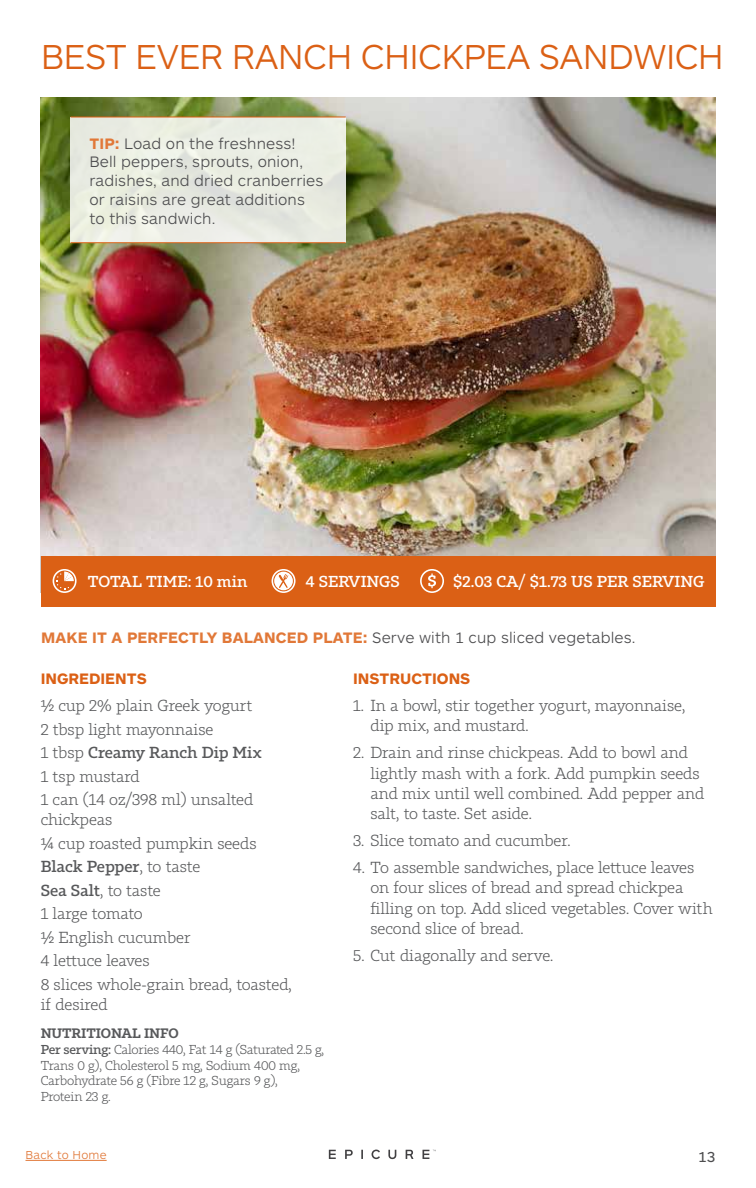
<style>
.page{position:relative;width:756px;height:1188px;background:#fff}
.page>*{position:absolute;margin:0;border:0;box-sizing:border-box;transform-origin:0 0}
.t1{font:300 36px "ARS Maquette Pro";letter-spacing:-.02em;color:#db6015}
.t2{font:300 15.75px/23.5px "Tabac Slab";color:#58595b}
.t3{font:300 15.75px/18.8px "ARS Maquette Pro";letter-spacing:.01em;color:#4d4d4f}
.t4{font:700 15.75px "ARS Maquette Pro";letter-spacing:.01em;color:#e17838}
.t5{font:700 15.75px "ARS Maquette Pro";color:#db6015}
.t6{font:500 15.6px "Tabac Slab";color:#fff}
.t7{font:15px "ARS Maquette Pro";color:#4d4d4f}
.t8{font:600 13.5px "Tabac Slab";letter-spacing:-.01em;color:#58595b}
.t9{font:300 12.75px/15.8px "Tabac Slab";letter-spacing:-.02em;color:#58595b}
.t10{font:300 12px "ARS Maquette Pro";letter-spacing:.02em;color:#e17838}
.s1{font-weight:700;color:#e17838}
.s2{font-weight:300;color:#4d4d4f}
.s3{font-weight:500}
</style>
<div class="page">
<img style="left:40px;top:97px;width:676px;height:459px">
<div style="left:41px;top:556px;width:675px;height:50px;background:#db6015"></div>
<svg style="left:420px;top:569px;width:24px;height:24px"></svg>
<svg style="left:272px;top:569px;width:24px;height:24px"></svg>
<svg style="left:53px;top:569px;width:24px;height:24px"></svg>
<div style="left:71px;top:117px;width:275px;height:126px;background:#eaede2"></div>
<hr style="left:71px;top:117px;width:275px;height:1px;background:#db6015">
<hr style="left:71px;top:242px;width:275px;height:1px;background:#db6015">
<svg style="left:329px;top:1150px;width:7px;height:9px"></svg>
<svg style="left:345px;top:1150px;width:8px;height:9px"></svg>
<svg style="left:361px;top:1150px;width:2px;height:9px"></svg>
<svg style="left:388px;top:1150px;width:8px;height:9px"></svg>
<svg style="left:406px;top:1150px;width:7px;height:9px"></svg>
<svg style="left:423px;top:1150px;width:13px;height:9px"></svg>
<svg style="left:372px;top:1150px;width:8px;height:9px"></svg>
<hr style="left:26px;top:1160px;width:81px;height:1px;background:#e17838">
<h1 class="t1" style="left:41px;top:34px;width:685px">BEST EVER RANCH CHICKPEA SANDWICH</h1>
<p class="t3" style="left:89px;top:133px;width:236px"><span class="s1">TIP:</span> Load on the freshness!<br>Bell peppers, sprouts, onion, radishes, and dried cranberries or raisins are great additions to this sandwich.</p>
<p class="t6" style="left:88px;top:572px;width:161px">TOTAL TIME: 10 min</p>
<p class="t6" style="left:306px;top:572px;width:96px">4 SERVINGS</p>
<p class="t6" style="left:453px;top:572px;width:253px">$2.03 CA/ $1.73 US PER SERVING</p>
<p class="t4" style="left:41px;top:627px;width:596px">MAKE IT A PERFECTLY BALANCED PLATE: <span class="s2">Serve with 1 cup sliced vegetables.</span></p>
<p class="t5" style="left:41px;top:668px;width:108px">INGREDIENTS</p>
<p class="t2" style="left:41px;top:694px;width:222px">½ cup 2% plain Greek yogurt<br>2 tbsp light mayonnaise<br>1 tbsp <span class="s3">Creamy Ranch Dip Mix<br></span>1 tsp mustard<br>1 can (14 oz/398 ml) unsalted</p>
<p class="t2" style="left:41px;top:808px;width:253px">chickpeas<br>¼ cup roasted pumpkin seeds<br><span class="s3">Black Pepper</span>, to taste<br><span class="s3">Sea Salt</span>, to taste<br>1 large tomato<br>½ English cucumber<br>4 lettuce leaves<br>8 slices whole-grain bread, toasted,</p>
<p class="t2" style="left:41px;top:993px;width:69px">if desired</p>
<p class="t8" style="left:41px;top:1025px;width:139px">NUTRITIONAL INFO</p>
<p class="t9" style="left:41px;top:1042px;width:285px"><span class="s3">Per serving:</span> Calories 440, Fat 14 g (Saturated 2.5 g, Trans 0 g), Cholesterol 5 mg, Sodium 400 mg, Carbohydrate 56 g (Fibre 12 g, Sugars 9 g),<br>Protein 23 g.</p>
<p class="t5" style="left:353px;top:668px;width:119px">INSTRUCTIONS</p>
<p class="t2" style="left:370px;top:696px;width:316px;line-height:20.2px;text-indent:-17px">1. In a bowl, stir together yogurt, mayonnaise, dip mix, and mustard.</p>
<p class="t2" style="left:370px;top:743px;width:335px;line-height:20.2px;text-indent:-17px">2. Drain and rinse chickpeas. Add to bowl and lightly mash with a fork. Add pumpkin seeds and mix until well combined. Add pepper and salt, to taste. Set aside.</p>
<p class="t2" style="left:353px;top:829px;width:219px">3. Slice tomato and cucumber.</p>
<p class="t2" style="left:370px;top:858px;width:344px;line-height:20.2px;text-indent:-17px">4. To assemble sandwiches, place lettuce leaves on four slices of bread and spread chickpea filling on top. Add sliced vegetables. Cover with second slice of bread.</p>
<p class="t2" style="left:353px;top:944px;width:202px">5. Cut diagonally and serve.</p>
<p class="t10" style="left:26px;top:1147px;width:83px">Back to Home</p>
<p class="t7" style="left:698px;top:1147px;width:19px">13</p>
</div>
